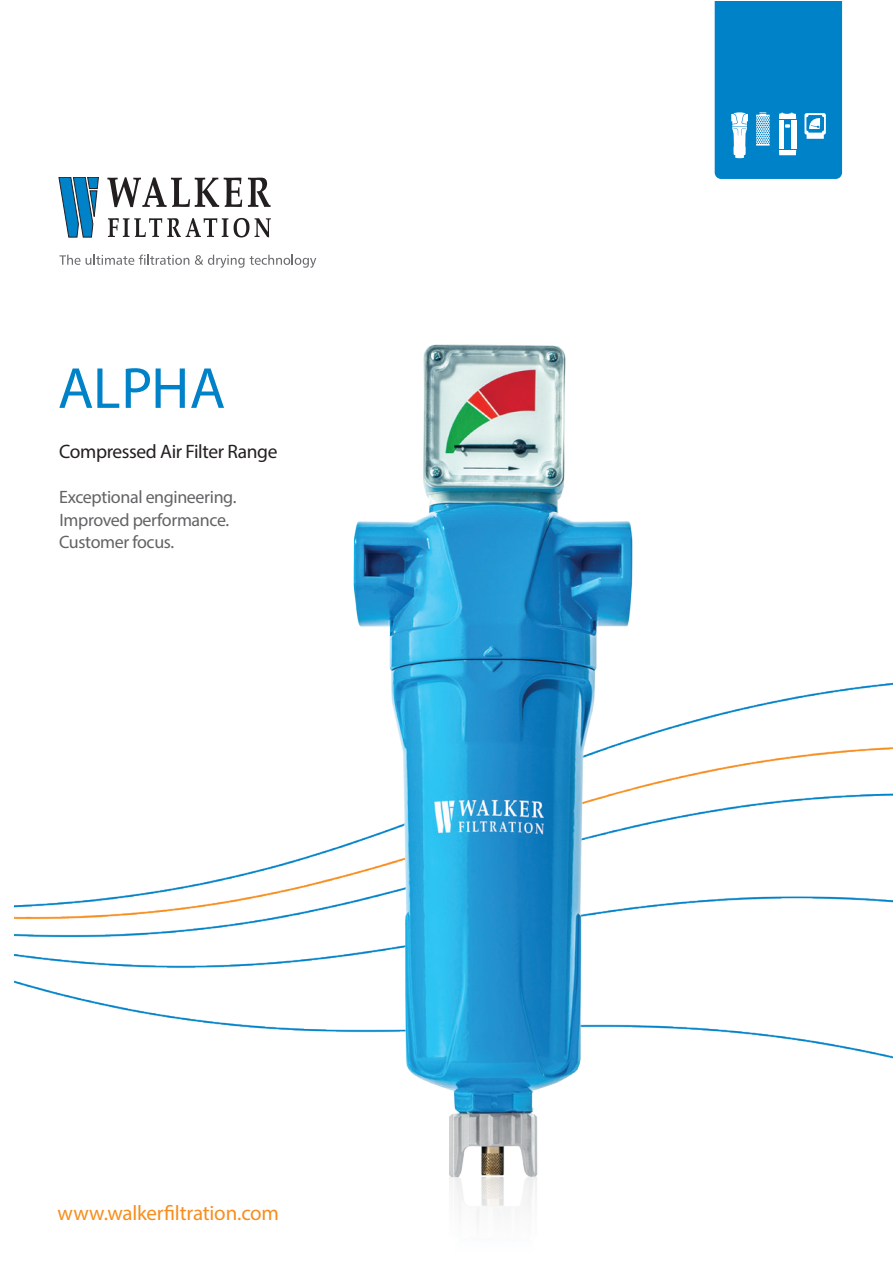
<style>
.page{position:relative;width:893px;height:1263px;background:#fff}
.page>*{position:absolute;margin:0;border:0;box-sizing:border-box;transform-origin:0 0}
.t1{font:58.35px "Myriad Pro";color:#0082c8}
.t2{font:21px "Myriad Pro";letter-spacing:-.01em;color:#f68e1e}
.t3{font:19.5px "Myriad Pro";letter-spacing:-.02em;color:#231f20}
.t4{font:18px/22.5px "Myriad Pro";letter-spacing:-.02em;color:#636366}
</style>
<div class="page">
<img style="left:14px;top:682px;width:879px;height:377px">
<svg style="left:715px;top:1px;width:127px;height:178px;background:#138bcc"></svg>
<svg style="left:59px;top:255px;width:130px;height:10px"></svg>
<svg style="left:195px;top:255px;width:49px;height:13px"></svg>
<svg style="left:250px;top:255px;width:66px;height:13px"></svg>
<svg style="left:59px;top:177px;width:40px;height:61px"></svg>
<svg style="left:107px;top:177px;width:164px;height:30px"></svg>
<svg style="left:108px;top:218px;width:163px;height:19px"></svg>
<img style="left:320px;top:344px;width:335px;height:850px">
<h1 class="t1" style="left:58px;top:352px;width:169px">ALPHA</h1>
<p class="t3" style="left:59px;top:440px;width:220px">Compressed Air Filter Range</p>
<p class="t4" style="left:59px;top:486px;width:179px">Exceptional engineering.<br>Improved performance.<br>Customer focus.</p>
<p class="t2" style="left:58px;top:1200px;width:223px">www.walkerfiltration.com</p>
</div>
